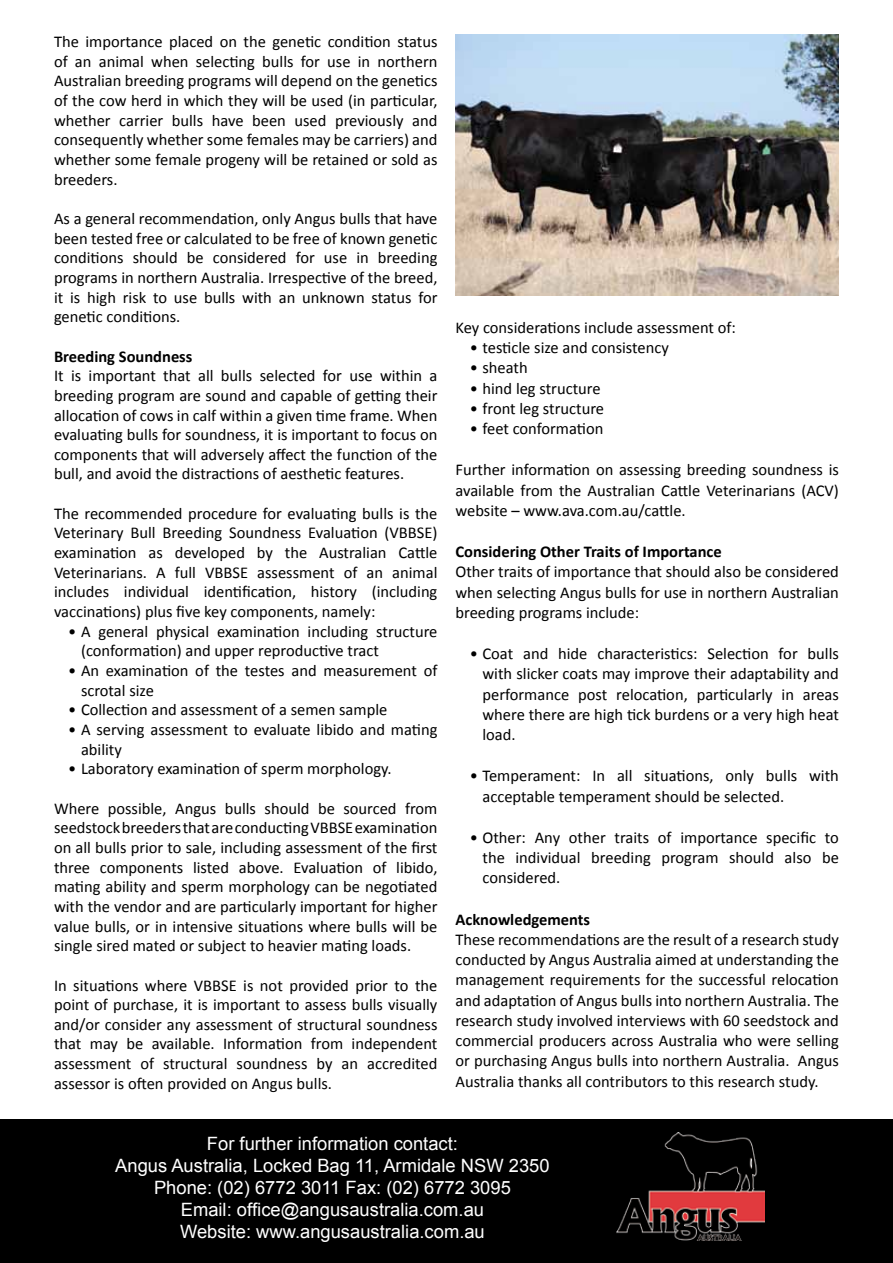
<style>
.page{position:relative;width:893px;height:1263px;background:#fff}
.page>*{position:absolute;margin:0;border:0;box-sizing:border-box;transform-origin:0 0}
.t1{font:18.3px/22px "Arial";color:#fff;text-align:center}
.t2{font:16.5px/19.6px "Calibri";color:#000;text-align:justify}
.t3{font:700 16.5px "Calibri";color:#000}
</style>
<div class="page">
<div style="left:0;top:1119px;width:893px;height:144px;background:#000"></div>
<img style="left:617px;top:1132px;width:148px;height:108px">
<img style="left:455px;top:35px;width:384px;height:260px">
<p class="t2" style="left:54px;top:32px;width:385px">The importance placed on the genetic condition status of an animal when selecting bulls for use in northern Australian breeding programs will depend on the genetics of the cow herd in which they will be used (in particular, whether carrier bulls have been used previously and consequently whether some females may be carriers) and whether some female progeny will be retained or sold as breeders.</p>
<p class="t2" style="left:54px;top:209px;width:385px">As a general recommendation, only Angus bulls that have been tested free or calculated to be free of known genetic conditions should be considered for use in breeding programs in northern Australia. Irrespective of the breed, it is high risk to use bulls with an unknown status for genetic conditions.</p>
<p class="t3" style="left:54px;top:346px;width:140px">Breeding Soundness</p>
<p class="t2" style="left:54px;top:366px;width:385px">It is important that all bulls selected for use within a breeding program are sound and capable of getting their allocation of cows in calf within a given time frame. When evaluating bulls for soundness, it is important to focus on components that will adversely affect the function of the bull, and avoid the distractions of aesthetic features.</p>
<p class="t2" style="left:54px;top:503px;width:385px">The recommended procedure for evaluating bulls is the Veterinary Bull Breeding Soundness Evaluation (VBBSE) examination as developed by the Australian Cattle Veterinarians. A full VBBSE assessment of an animal includes individual identification, history (including vaccinations) plus five key components, namely:</p>
<p class="t2" style="left:81px;top:621px;width:358px;text-indent:-13px">• A general physical examination including structure (conformation) and upper reproductive tract</p>
<p class="t2" style="left:81px;top:661px;width:358px;text-indent:-13px">• An examination of the testes and measurement of scrotal size</p>
<p class="t2" style="left:68px;top:700px;width:321px">• Collection and assessment of a semen sample</p>
<p class="t2" style="left:81px;top:720px;width:358px;text-indent:-13px">• A serving assessment to evaluate libido and mating ability</p>
<p class="t2" style="left:68px;top:759px;width:325px">• Laboratory examination of sperm morphology.</p>
<p class="t2" style="left:54px;top:798px;width:385px">Where possible, Angus bulls should be sourced from seedstock breeders that are conducting VBBSE examination on all bulls prior to sale, including assessment of the first three components listed above. Evaluation of libido, mating ability and sperm morphology can be negotiated with the vendor and are particularly important for higher value bulls, or in intensive situations where bulls will be single sired mated or subject to heavier mating loads.</p>
<p class="t2" style="left:54px;top:975px;width:385px">In situations where VBBSE is not provided prior to the point of purchase, it is important to assess bulls visually and/or consider any assessment of structural soundness that may be available. Information from independent assessment of structural soundness by an accredited assessor is often provided on Angus bulls.</p>
<p class="t2" style="left:455px;top:318px;width:282px">Key considerations include assessment of:</p>
<p class="t2" style="left:470px;top:338px;width:201px">• testicle size and consistency</p>
<p class="t2" style="left:470px;top:358px;width:60px">• sheath</p>
<p class="t2" style="left:470px;top:378px;width:132px">• hind leg structure</p>
<p class="t2" style="left:470px;top:399px;width:136px">• front leg structure</p>
<p class="t2" style="left:470px;top:419px;width:135px">• feet conformation</p>
<p class="t2" style="left:455px;top:460px;width:385px;line-height:20.2px">Further information on assessing breeding soundness is available from the Australian Cattle Veterinarians (ACV) website – www.ava.com.au/cattle.</p>
<p class="t3" style="left:455px;top:541px;width:268px">Considering Other Traits of Importance</p>
<p class="t2" style="left:455px;top:562px;width:385px;line-height:20.2px">Other traits of importance that should also be considered when selecting Angus bulls for use in northern Australian breeding programs include:</p>
<p class="t2" style="left:482px;top:643px;width:358px;line-height:20.2px;text-indent:-13px">• Coat and hide characteristics: Selection for bulls with slicker coats may improve their adaptability and performance post relocation, particularly in areas where there are high tick burdens or a very high heat load.</p>
<p class="t2" style="left:482px;top:766px;width:358px;line-height:20.2px;text-indent:-13px">• Temperament: In all situations, only bulls with acceptable temperament should be selected.</p>
<p class="t2" style="left:482px;top:827px;width:358px;line-height:20.2px;text-indent:-13px">• Other: Any other traits of importance specific to the individual breeding program should also be considered.</p>
<p class="t3" style="left:455px;top:908px;width:136px">Acknowledgements</p>
<p class="t2" style="left:455px;top:929px;width:385px;line-height:20.2px">These recommendations are the result of a research study conducted by Angus Australia aimed at understanding the management requirements for the successful relocation and adaptation of Angus bulls into northern Australia. The research study involved interviews with 60 seedstock and commercial producers across Australia who were selling or purchasing Angus bulls into northern Australia. Angus Australia thanks all contributors to this research study.</p>
<p class="t1" style="left:115px;top:1133px;width:436px">For further information contact:<br>Angus Australia, Locked Bag 11, Armidale NSW 2350<br>Phone: (02) 6772 3011 Fax: (02) 6772 3095<br>Email: office@angusaustralia.com.au<br>Website: www.angusaustralia.com.au</p>
</div>
